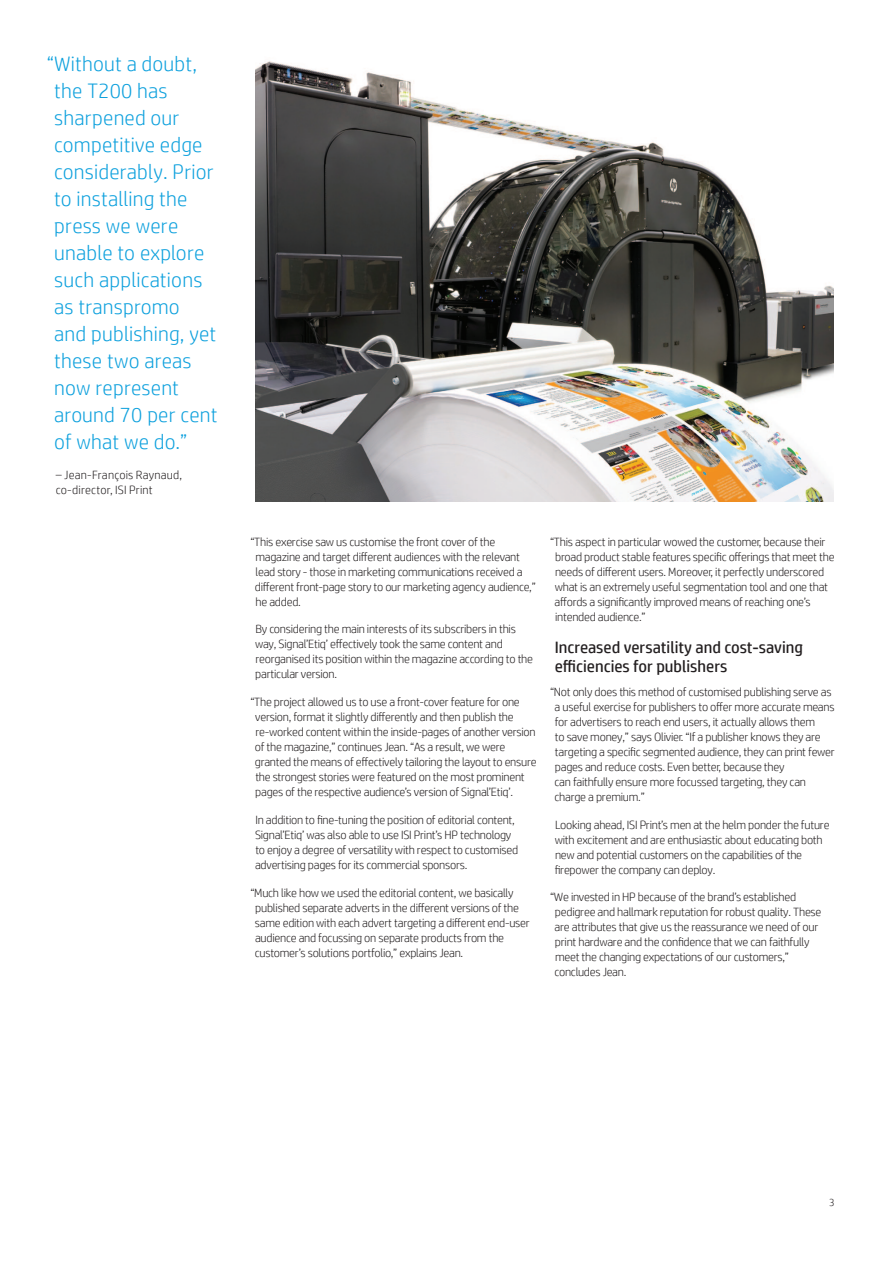
<style>
.page{position:relative;width:893px;height:1263px;background:#fff}
.page>*{position:absolute;margin:0;border:0;box-sizing:border-box;transform-origin:0 0}
.t1{font:300 21px/27px "HP Simplified";letter-spacing:.01em;color:#0ca0dd}
.sub-headers{font:16.5px/19.5px "HP Simplified";color:#231f20}
.body{font:300 12px/15px "HP Simplified";letter-spacing:-.02em;color:#231f20}
.body-2{font:300 12px/15px "HP Simplified";letter-spacing:.015em;color:#231f20}
.Page_number_right{font:300 10.5px "HP Simplified";color:#231f20}
</style>
<div class="page">
<img style="left:255px;top:61px;width:578px;height:441px">
<p class="t1" style="left:54px;top:50px;width:165px;text-indent:-7px">“Without a doubt, the T200 has sharpened our competitive edge considerably. Prior to installing the press we were unable to explore such applications as transpromo<br>and publishing, yet these two areas now represent around 70 per cent of what we do.”</p>
<p class="body-2" style="left:56px;top:467px;width:128px">– Jean-François Raynaud, co-director, ISI Print</p>
<p class="body" style="left:255px;top:534px;width:282px;text-indent:-4px">“This exercise saw us customise the front cover of the magazine and target different audiences with the relevant lead story - those in marketing communications received a different front-page story to our marketing agency audience,” he added.</p>
<p class="body" style="left:255px;top:621px;width:279px">By considering the main interests of its subscribers in this way, Signal’Etiq’ effectively took the same content and reorganised its position within the magazine according to the particular version.</p>
<p class="body" style="left:255px;top:694px;width:283px;text-indent:-4px">“The project allowed us to use a front-cover feature for one version, format it slightly differently and then publish the re-worked content within the inside-pages of another version of the magazine,” continues Jean. “As a result, we were granted the means of effectively tailoring the layout to ensure the strongest stories were featured on the most prominent pages of the respective audience’s version of Signal’Etiq’.</p>
<p class="body" style="left:255px;top:812px;width:265px">In addition to fine-tuning the position of editorial content, Signal’Etiq’ was also able to use ISI Print’s HP technology to enjoy a degree of versatility with respect to customised advertising pages for its commercial sponsors.</p>
<p class="body" style="left:255px;top:885px;width:277px;text-indent:-4px">“Much like how we used the editorial content, we basically published separate adverts in the different versions of the same edition with each advert targeting a different end-user audience and focussing on separate products from the customer’s solutions portfolio,” explains Jean.</p>
<p class="body" style="left:555px;top:534px;width:281px;text-indent:-5px">“This aspect in particular wowed the customer, because their broad product stable features specific offerings that meet the needs of different users. Moreover, it perfectly underscored what is an extremely useful segmentation tool and one that affords a significantly improved means of reaching one’s intended audience.”</p>
<p class="sub-headers" style="left:555px;top:637px;width:250px">Increased versatility and cost-saving efficiencies for publishers</p>
<p class="body" style="left:554px;top:684px;width:282px;text-indent:-4px">“Not only does this method of customised publishing serve as a useful exercise for publishers to offer more accurate means for advertisers to reach end users, it actually allows them<br>to save money,” says Olivier. “If a publisher knows they are targeting a specific segmented audience, they can print fewer pages and reduce costs. Even better, because they<br>can faithfully ensure more focussed targeting, they can charge a premium.”</p>
<p class="body" style="left:555px;top:817px;width:276px">Looking ahead, ISI Print’s men at the helm ponder the future with excitement and are enthusiastic about educating both new and potential customers on the capabilities of the firepower the company can deploy.</p>
<p class="body" style="left:554px;top:889px;width:268px;text-indent:-4px">“We invested in HP because of the brand’s established pedigree and hallmark reputation for robust quality. These are attributes that give us the reassurance we need of our print hardware and the confidence that we can faithfully meet the changing expectations of our customers,” concludes Jean.</p>
<p class="Page_number_right" style="left:829px;top:1196px;width:7px">3</p>
</div>
